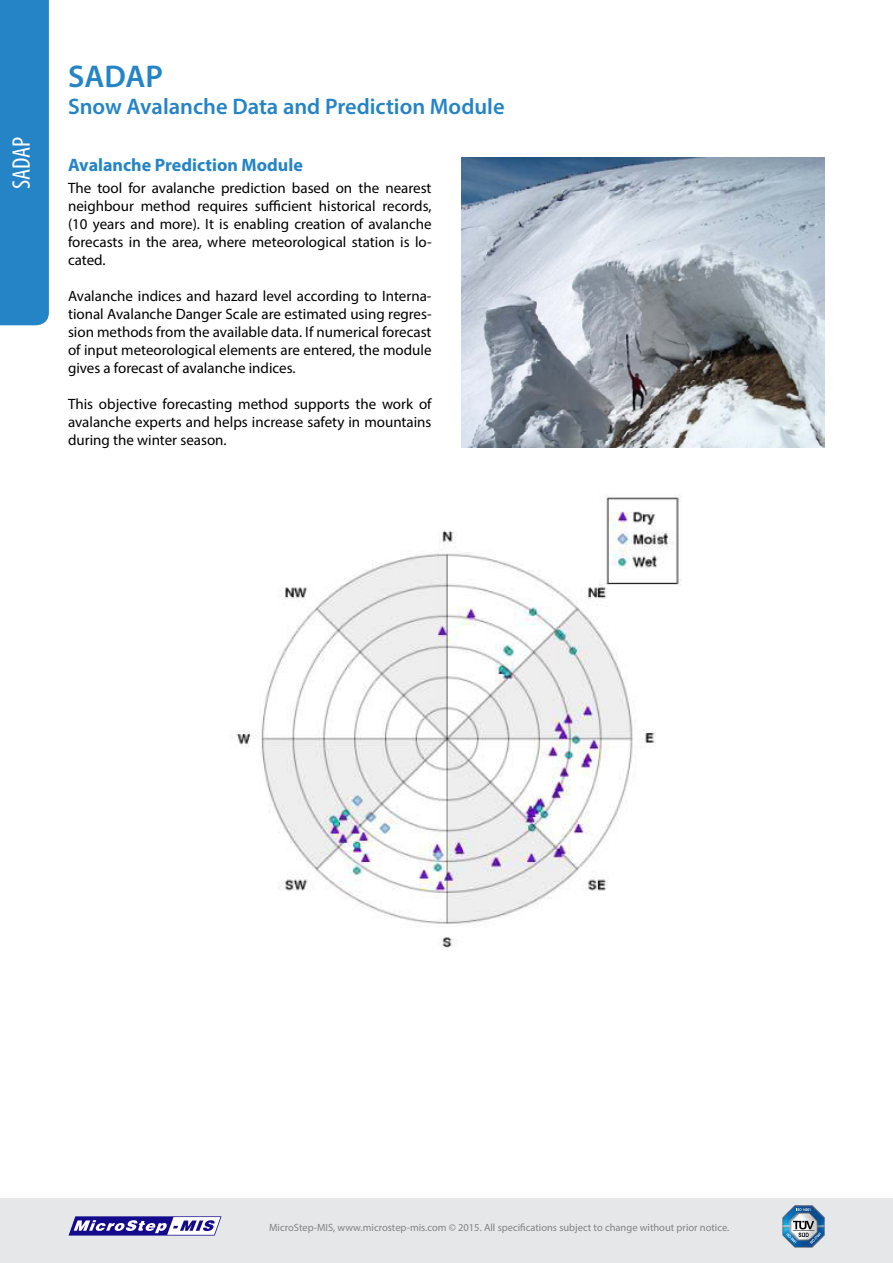
<style>
.page{position:relative;width:893px;height:1263px;background:#fff}
.page>*{position:absolute;margin:0;border:0;box-sizing:border-box;transform-origin:0 0}
.t1{font:600 31.5px "Myriad Pro";color:#2484c6}
.t2{font:condensed 25.5px "Myriad Pro";color:#fff}
.t3{font:600 22.5px "Myriad Pro";color:#2484c6}
.t4{font:700 18px "Myriad Pro";color:#2484c6}
.t5{font:15px/18px "Myriad Pro";color:#000;text-align:justify}
.t6{font:10.5px "Myriad Pro";color:#808285}
</style>
<div class="page">
<div style="left:0;top:1198px;width:893px;height:65px;background:#e6e7e8"></div>
<svg style="left:69px;top:1216px;width:153px;height:19px;background:#7973bc"></svg>
<svg style="left:782px;top:1205px;width:43px;height:42px"></svg>
<div style="left:0;top:0;width:49px;height:325px;background:#2484c6"></div>
<img style="left:235px;top:495px;width:446px;height:453px">
<img style="left:461px;top:157px;width:364px;height:291px">
<div style="left:146px;top:468px;width:186px;height:75px;background:#fff"></div>
<h2 class="t2" style="left:6px;top:189px;width:54px;rotate:-90deg">SADAP</h2>
<h1 class="t1" style="left:68px;top:57px;width:97px">SADAP</h1>
<h3 class="t3" style="left:68px;top:93px;width:438px">Snow Avalanche Data and Prediction Module</h3>
<p class="t4" style="left:68px;top:153px;width:236px">Avalanche Prediction Module</p>
<p class="t5" style="left:68px;top:179px;width:365px">The tool for avalanche prediction based on the nearest neighbour method requires sufficient historical records, (10 years and more). It is enabling creation of avalanche forecasts in the area, where meteorological station is lo&shy;cated.</p>
<p class="t5" style="left:68px;top:287px;width:365px">Avalanche indices and hazard level according to Interna&shy;tional Avalanche Danger Scale are estimated using regres&shy;sion methods from the available data. If numerical forecast of input meteorological elements are entered, the module gives a forecast of avalanche indices.</p>
<p class="t5" style="left:68px;top:395px;width:365px">This objective forecasting method supports the work of avalanche experts and helps increase safety in mountains during the winter season.</p>
<p class="t6" style="left:269px;top:1220px;width:462px">MicroStep-MIS, www.microstep-mis.com © 2015. All specifications subject to change without prior notice.</p>
</div>
